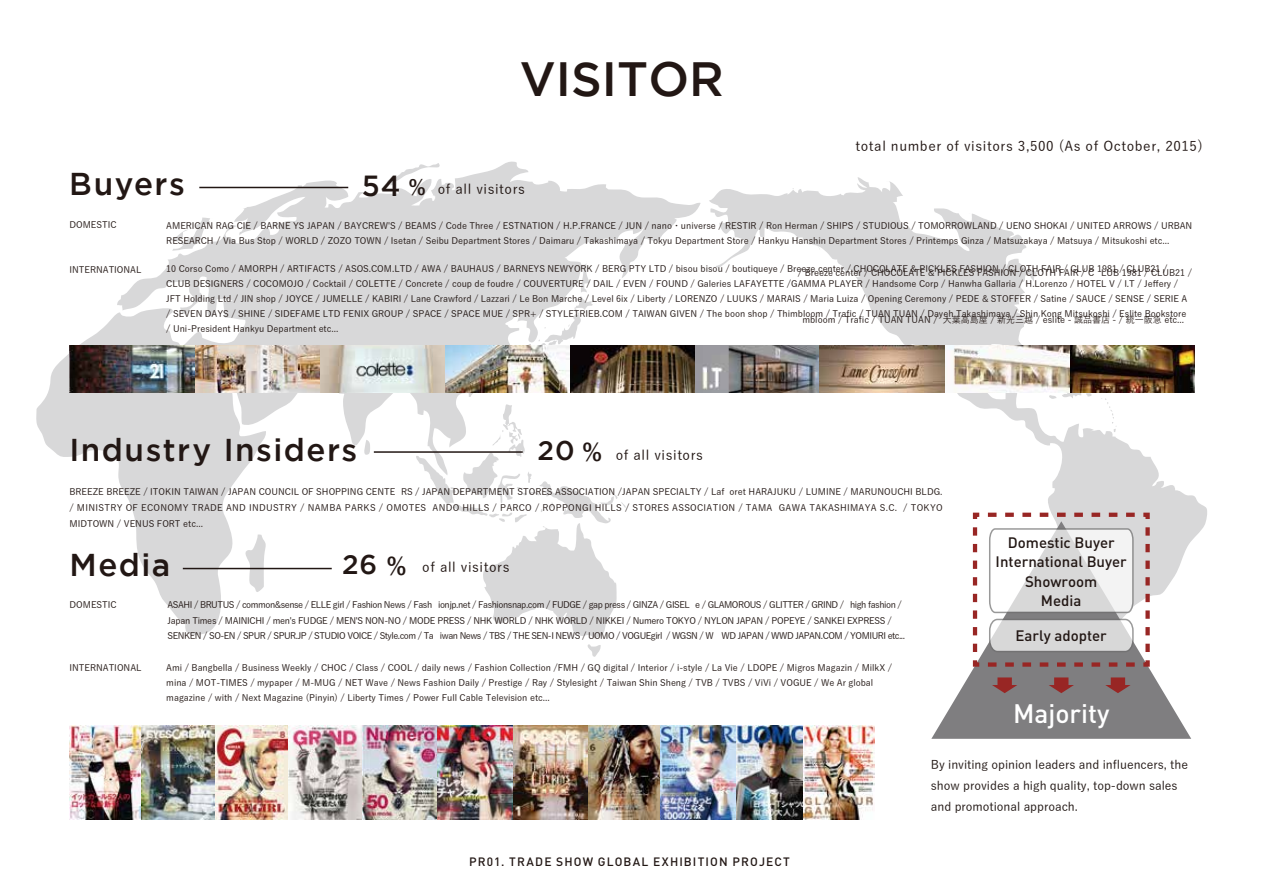
<style>
.page{position:relative;width:1263px;height:893px;background:#fff}
.page>*{position:absolute;margin:0;border:0;box-sizing:border-box;transform-origin:0 0}
.t1{font:500 48px "Gotham";color:#221714}
.t2{font:500 31.5px "Gotham";letter-spacing:.05em;color:#221714}
.t3{font:500 28.95px "Gotham";color:#221714}
.t4{font:500 27px "Gotham";color:#221714}
.t5{font:500 26.4px "DIN";color:#fff}
.t6{font:500 15px/19.5px "DIN";color:#221714;text-align:center}
.t7{font:500 13.5px "Yu Go";letter-spacing:.045em;color:#221714}
.t8{font:500 12px/21px "Yu Go";letter-spacing:-.005em;color:#221815}
.t9{font:500 12px "DIN";letter-spacing:.095em;color:#221714}
.t10{font:500 9px/15px "Yu Go";letter-spacing:-.005em;color:#221714}
.t11{font:500 9px/15.8px "Yu Go";letter-spacing:-.05em;color:#221714}
.s1{font-family:"Yu Go";font-weight:700;font-size:20.85px}
.s2{font-family:"Yu Go";font-weight:700;font-size:24px}
</style>
<div class="page">
<svg style="left:36px;top:161px;width:665px;height:474px"></svg>
<svg style="left:235px;top:273px;width:46px;height:29px"></svg>
<svg style="left:168px;top:218px;width:45px;height:33px"></svg>
<svg style="left:538px;top:296px;width:56px;height:50px"></svg>
<svg style="left:415px;top:404px;width:211px;height:253px"></svg>
<svg style="left:242px;top:534px;width:24px;height:58px"></svg>
<svg style="left:361px;top:440px;width:9px;height:18px"></svg>
<svg style="left:709px;top:177px;width:498px;height:364px"></svg>
<svg style="left:1023px;top:392px;width:70px;height:7px"></svg>
<svg style="left:1105px;top:398px;width:11px;height:34px"></svg>
<svg style="left:386px;top:163px;width:54px;height:24px"></svg>
<img style="left:69px;top:725px;width:805px;height:95px">
<img style="left:69px;top:346px;width:1125px;height:46px">
<svg style="left:931px;top:521px;width:260px;height:218px"></svg>
<svg style="left:971px;top:510px;width:181px;height:159px"></svg>
<svg style="left:992px;top:677px;width:25px;height:16px"></svg>
<svg style="left:1049px;top:677px;width:25px;height:16px"></svg>
<svg style="left:1105px;top:677px;width:25px;height:16px"></svg>
<hr style="left:199px;top:187px;width:149px;height:1px;background:#221714">
<hr style="left:374px;top:451px;width:149px;height:2px;background:#221714">
<hr style="left:183px;top:568px;width:149px;height:1px;background:#221714">
<h1 class="t1" style="left:520px;top:52px;width:206px">VISITOR</h1>
<h3 class="t7" style="left:855px;top:133px;width:349px">total number of visitors 3,500 (As of October, 2015)</h3>
<h2 class="t2" style="left:69px;top:166px;width:117px">Buyers</h2>
<p class="t10" style="left:69px;top:216px;width:49px">DOMESTIC</p>
<p class="t10" style="left:69px;top:261px;width:74px">INTERNATIONAL</p>
<h3 class="t3" style="left:362px;top:169px;width:66px">54 <span class="s1">%</span></h3>
<h3 class="t7" style="left:438px;top:177px;width:89px">of all visitors</h3>
<p class="t10" style="left:166px;top:217px;width:1027px">AMERICAN RAG CIE / BARNE YS JAPAN / BAYCREW'S / BEAMS / Code Three / ESTNATION / H.P.FRANCE / JUN / nano・universe / RESTIR / Ron Herman / SHIPS / STUDIOUS / TOMORROWLAND / UENO SHOKAI / UNITED ARROWS / URBAN<br>RESEARCH / Via Bus Stop / WORLD / ZOZO TOWN / Isetan / Seibu Department Stores / Daimaru / Takashimaya / Tokyu Department Store / Hankyu Hanshin Department Stores / Printemps Ginza / Matsuzakaya / Matsuya / Mitsukoshi etc...</p>
<p class="t10" style="left:166px;top:261px;width:1023px">10 Corso Como / AMORPH / ARTIFACTS / ASOS.COM.LTD / AWA / BAUHAUS / BARNEYS NEWYORK / BERG PTY LTD / bisou bisou / boutiqueye / Breeze center / CHOCOLATE &amp; PICKLES FASHION / CLOTH FAIR / CLUB 1981 / CLUB21 / CLUB DESIGNERS / COCOMOJO / Cocktail / COLETTE / Concrete / coup de foudre / COUVERTURE / DAIL / EVEN / FOUND / Galeries LAFAYETTE /GAMMA PLAYER / Handsome Corp / Hanwha Gallaria / H.Lorenzo / HOTEL V / I.T / Jeffery / JFT Holding Ltd / JIN shop / JOYCE / JUMELLE / KABIRI / Lane Crawford / Lazzari / Le Bon Marche / Level 6ix / Liberty / LORENZO / LUUKS / MARAIS / Maria Luiza / Opening Ceremony / PEDE &amp; STOFFER / Satine / SAUCE / SENSE / SERIE A / SEVEN DAYS / SHINE / SIDEFAME LTD FENIX GROUP / SPACE / SPACE MUE / SPR+ / STYLETRIEB.COM / TAIWAN GIVEN / The boon shop / Thimbloom / Trafic / TUAN TUAN / Dayeh Takashimaya / Shin Kong Mitsukoshi / Eslite Bookstore / Uni-President Hankyu Department etc...</p>
<p class="t10" style="left:798px;top:264px;width:396px">/ Breeze center / CHOCOLATE &amp; PICKLES FASHION / CLOTH FAIR / C LUB 1981 / CLUB21 /</p>
<p class="t10" style="left:802px;top:311px;width:383px">mbloom / Trafic / TUAN TUAN / 大葉高島屋 / 新光三越 / eslite - 誠品書店 - / 統一阪急 etc...</p>
<h2 class="t2" style="left:69px;top:432px;width:289px">Industry Insiders</h2>
<p class="t10" style="left:69px;top:483px;width:875px;line-height:15.8px;text-align:justify">BREEZE BREEZE / ITOKIN TAIWAN / JAPAN COUNCIL OF SHOPPING CENTE RS / JAPAN DEPARTMENT STORES ASSOCIATION /JAPAN SPECIALTY / Laf oret HARAJUKU / LUMINE / MARUNOUCHI BLDG. / MINISTRY OF ECONOMY TRADE AND INDUSTRY / NAMBA PARKS / OMOTES ANDO HILLS / PARCO / ROPPONGI HILLS / STORES ASSOCIATION / TAMA GAWA TAKASHIMAYA S.C. / TOKYO MIDTOWN / VENUS FORT etc...</p>
<h3 class="t4" style="left:537px;top:435px;width:66px">20 <span class="s2">%</span></h3>
<h3 class="t7" style="left:616px;top:443px;width:89px">of all visitors</h3>
<h2 class="t2" style="left:69px;top:547px;width:102px">Media</h2>
<p class="t11" style="left:168px;top:595px;width:739px">ASAHI / BRUTUS / common&amp;sense / ELLE girl / Fashion News / Fash ionjp.net / Fashionsnap.com / FUDGE / gap press / GINZA / GISEL e / GLAMOROUS / GLITTER / GRIND / high fashion /<br>Japan Times / MAINICHI / men's FUDGE / MEN'S NON-NO / MODE PRESS / NHK WORLD / NHK WORLD / NIKKEI / Numero TOKYO / NYLON JAPAN / POPEYE / SANKEI EXPRESS /<br>SENKEN / SO-EN / SPUR / SPUR.JP / STUDIO VOICE / Style.com / Ta iwan News / TBS / THE SEN-I NEWS / UOMO / VOGUEgirl / WGSN / W WD JAPAN / WWD JAPAN.COM / YOMIURI etc...</p>
<h3 class="t4" style="left:342px;top:549px;width:66px">26 <span class="s2">%</span></h3>
<h3 class="t7" style="left:422px;top:555px;width:89px">of all visitors</h3>
<p class="t10" style="left:69px;top:596px;width:49px">DOMESTIC</p>
<p class="t10" style="left:69px;top:659px;width:74px">INTERNATIONAL</p>
<p class="t10" style="left:166px;top:659px;width:727px">Ami / Bangbella / Business Weekly / CHOC / Class / COOL / daily news / Fashion Collection /FMH / GQ digital / Interior / i-style / La Vie / LDOPE / Migros Magazin / MilkX / mina / MOT-TIMES / mypaper / M-MUG / NET Wave / News Fashion Daily / Prestige / Ray / Stylesight / Taiwan Shin Sheng / TVB / TVBS / ViVi / VOGUE / We Ar global magazine / with / Next Magazine (Pinyin) / Liberty Times / Power Full Cable Television etc...</p>
<h3 class="t6" style="left:995px;top:532px;width:133px">Domestic Buyer<br>International Buyer<br>Showroom<br>Media</h3>
<h3 class="t6" style="left:1015px;top:625px;width:93px">Early adopter</h3>
<h3 class="t5" style="left:1013px;top:696px;width:98px">Majority</h3>
<h3 class="t9" style="left:469px;top:854px;width:322px">PR01. TRADE SHOW GLOBAL EXHIBITION PROJECT</h3>
<h3 class="t8" style="left:931px;top:752px;width:259px">By inviting opinion leaders and influencers, the show provides a high quality, top-down sales and promotional approach.</h3>
</div>
